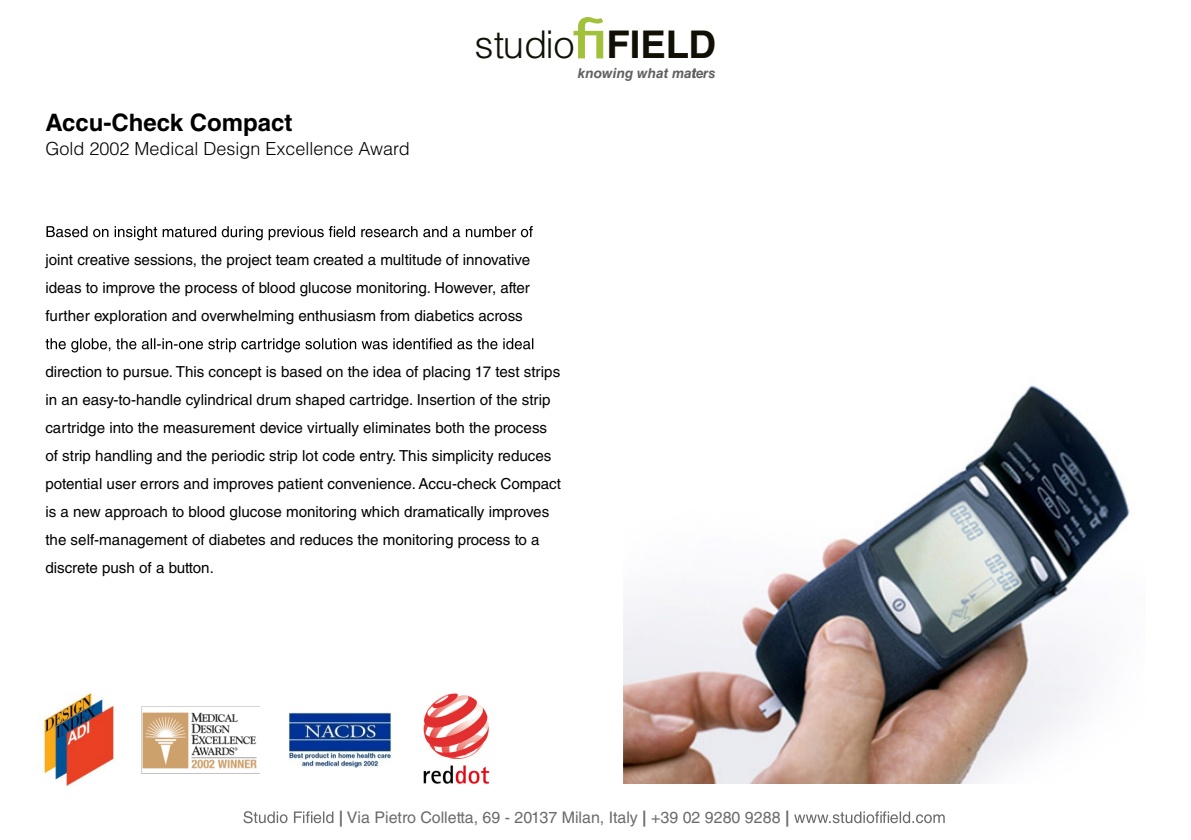
<style>
.page{position:relative;width:1191px;height:840px;background:#fff}
.page>*{position:absolute;margin:0;border:0;box-sizing:border-box;transform-origin:0 0}
.t1{font:300 38.2px "Helvetica LT Std";letter-spacing:-.015em;color:#120f05}
.t2{font:700 24px "Helvetica LT Std";color:#000}
.t3{font:300 18px "Helvetica LT Std";color:#000}
.t4{font:16px "Helvetica LT Std";color:#6b6b6b}
.t5{font:15.2px/28px "Helvetica LT Std";color:#000;text-align:justify}
.t6{font:italic 700 13.6px "Helvetica LT Std";color:#616161}
.s1{font-weight:700}
</style>
<div class="page">
<svg style="left:243px;top:811px;width:90px;height:11px"></svg>
<svg style="left:794px;top:811px;width:150px;height:11px"></svg>
<svg style="left:573px;top:17px;width:30px;height:41px"></svg>
<svg style="left:46px;top:226px;width:487px;height:14px"></svg>
<svg style="left:46px;top:338px;width:487px;height:14px"></svg>
<img style="left:624px;top:385px;width:506px;height:397px">
<img style="left:39px;top:693px;width:77px;height:92px">
<img style="left:141px;top:706px;width:119px;height:68px">
<img style="left:288px;top:712px;width:103px;height:54px">
<img style="left:423px;top:693px;width:67px;height:91px">
<h1 class="t1" style="left:474px;top:21px;width:243px">studio <span class="s1">FIELD</span></h1>
<h2 class="t2" style="left:45px;top:108px;width:249px">Accu-Check Compact</h2>
<p class="t3" style="left:45px;top:137px;width:366px">Gold 2002 Medical Design Excellence Award</p>
<p class="t6" style="left:578px;top:65px;width:139px">knowing what maters</p>
<p class="t5" style="left:45px;top:245px;width:486px">joint creative sessions, the project team created a multitude of innovative ideas to improve the process of blood glucose monitoring. However, after further exploration and overwhelming enthusiasm from diabetics across</p>
<p class="t5" style="left:45px;top:357px;width:517px;text-align:left">direction to pursue. This concept is based on the idea of placing 17 test strips in an easy-to-handle cylindrical drum shaped cartridge. Insertion of the strip cartridge into the measurement device virtually eliminates both the process of strip handling and the periodic strip lot code entry. This simplicity reduces potential user errors and improves patient convenience. Accu-check Compact is a new approach to blood glucose monitoring which dramatically improves the self-management of diabetes and reduces the monitoring process to a discrete push of a button.</p>
<p class="t4" style="left:339px;top:807px;width:452px"><span class="s1">|</span> Via Pietro Colletta, 69 - 20137 Milan, Italy <span class="s1">|</span> +39 02 9280 9288 <span class="s1">|</span></p>
</div>
